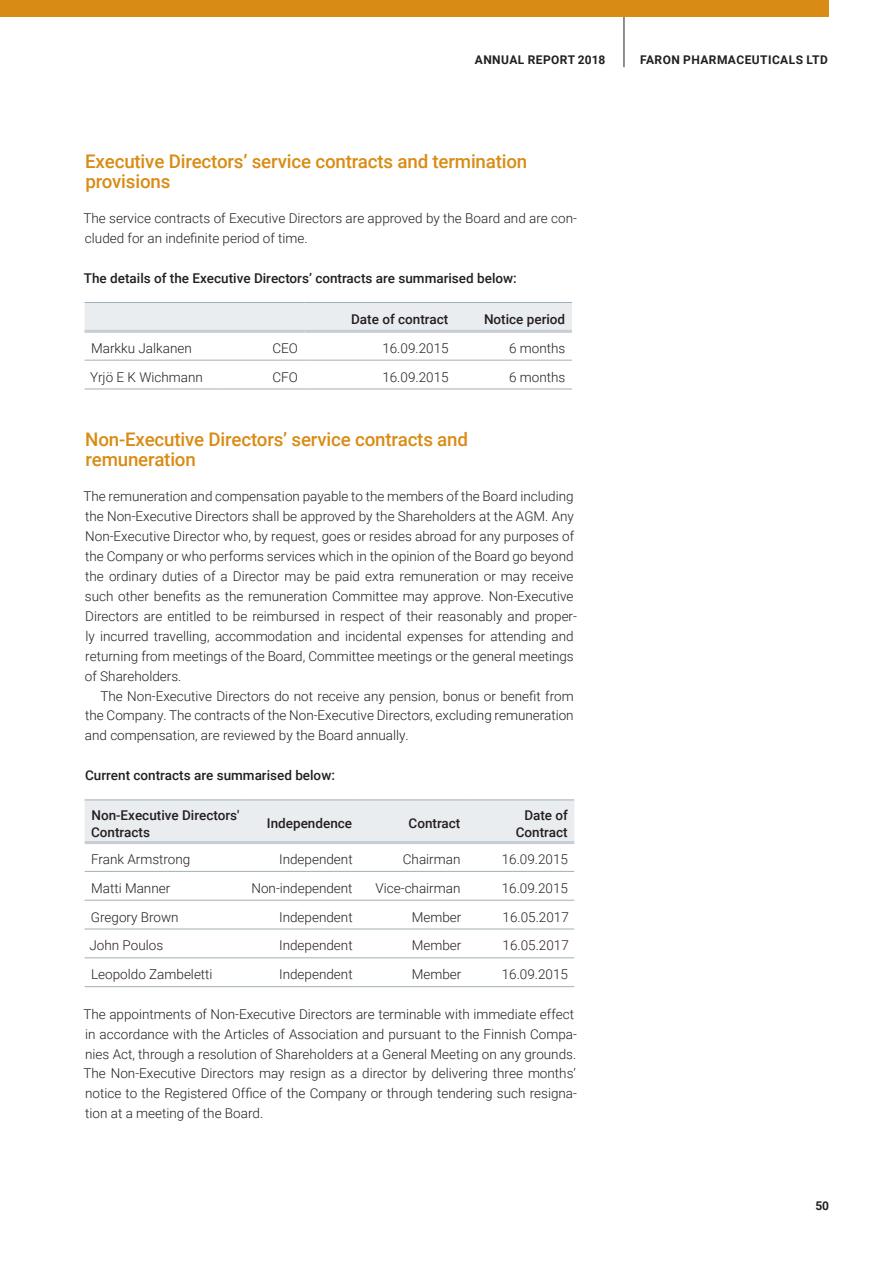
<style>
.page{position:relative;width:893px;height:1263px;background:#fff}
.page>*{position:absolute;margin:0;border:0;box-sizing:border-box;transform-origin:0 0}
.t1{font:500 18.75px/20px "Roboto";letter-spacing:-.01em;color:#d98c15}
.t2{font:300 13.5px/20px "Roboto";color:#231f20}
.t3{font:500 13.5px/16.5px "Roboto";color:#231f20}
.t4{font:700 12px "Roboto";letter-spacing:.035em;color:#231f20}
</style>
<div class="page">
<div style="left:85px;top:303px;width:487px;height:27px;background:#eaedf0"></div>
<hr style="left:85px;top:302px;width:136px;height:1px;background:#a0afb8">
<hr style="left:221px;top:302px;width:83px;height:1px;background:#a0afb8">
<hr style="left:304px;top:302px;width:151px;height:1px;background:#a0afb8">
<hr style="left:455px;top:302px;width:117px;height:1px;background:#a0afb8">
<hr style="left:85px;top:360px;width:136px;height:1px;background:#a0afb8">
<hr style="left:221px;top:360px;width:83px;height:1px;background:#a0afb8">
<hr style="left:304px;top:360px;width:151px;height:1px;background:#a0afb8">
<hr style="left:455px;top:360px;width:117px;height:1px;background:#a0afb8">
<hr style="left:85px;top:389px;width:136px;height:1px;background:#a0afb8">
<hr style="left:221px;top:389px;width:83px;height:1px;background:#a0afb8">
<hr style="left:304px;top:389px;width:151px;height:1px;background:#a0afb8">
<hr style="left:455px;top:389px;width:117px;height:1px;background:#a0afb8">
<hr style="left:85px;top:330px;width:136px;height:3px;background:#c4ced4">
<hr style="left:221px;top:330px;width:83px;height:3px;background:#c4ced4">
<hr style="left:304px;top:330px;width:151px;height:3px;background:#c4ced4">
<hr style="left:455px;top:330px;width:117px;height:3px;background:#c4ced4">
<div style="left:85px;top:800px;width:489px;height:41px;background:#eaedf0"></div>
<hr style="left:85px;top:799px;width:160px;height:1px;background:#a0afb8">
<hr style="left:245px;top:799px;width:114px;height:1px;background:#a0afb8">
<hr style="left:359px;top:799px;width:108px;height:1px;background:#a0afb8">
<hr style="left:467px;top:799px;width:107px;height:1px;background:#a0afb8">
<hr style="left:85px;top:871px;width:160px;height:1px;background:#a0afb8">
<hr style="left:245px;top:871px;width:114px;height:1px;background:#a0afb8">
<hr style="left:359px;top:871px;width:108px;height:1px;background:#a0afb8">
<hr style="left:467px;top:871px;width:107px;height:1px;background:#a0afb8">
<hr style="left:85px;top:900px;width:160px;height:1px;background:#a0afb8">
<hr style="left:245px;top:900px;width:114px;height:1px;background:#a0afb8">
<hr style="left:359px;top:900px;width:108px;height:1px;background:#a0afb8">
<hr style="left:467px;top:900px;width:107px;height:1px;background:#a0afb8">
<hr style="left:85px;top:929px;width:160px;height:1px;background:#a0afb8">
<hr style="left:245px;top:929px;width:114px;height:1px;background:#a0afb8">
<hr style="left:359px;top:929px;width:108px;height:1px;background:#a0afb8">
<hr style="left:467px;top:929px;width:107px;height:1px;background:#a0afb8">
<hr style="left:85px;top:957px;width:160px;height:1px;background:#a0afb8">
<hr style="left:245px;top:957px;width:114px;height:1px;background:#a0afb8">
<hr style="left:359px;top:957px;width:108px;height:1px;background:#a0afb8">
<hr style="left:467px;top:957px;width:107px;height:1px;background:#a0afb8">
<hr style="left:85px;top:986px;width:160px;height:1px;background:#a0afb8">
<hr style="left:245px;top:986px;width:114px;height:1px;background:#a0afb8">
<hr style="left:359px;top:986px;width:108px;height:1px;background:#a0afb8">
<hr style="left:467px;top:986px;width:107px;height:1px;background:#a0afb8">
<hr style="left:85px;top:841px;width:160px;height:3px;background:#c4ced4">
<hr style="left:245px;top:841px;width:114px;height:3px;background:#c4ced4">
<hr style="left:359px;top:841px;width:108px;height:3px;background:#c4ced4">
<hr style="left:467px;top:841px;width:107px;height:3px;background:#c4ced4">
<hr style="left:624px;top:17px;width:1px;height:50px;background:#231f20">
<div style="left:0;top:0;width:829px;height:17px;background:#d98c15"></div>
<p class="t4" style="left:475px;top:51px;width:132px">ANNUAL REPORT 2018</p>
<p class="t4" style="left:640px;top:51px;width:189px">FARON PHARMACEUTICALS LTD</p>
<h1 class="t1" style="left:85px;top:150px;width:444px">Executive Directors’ service contracts and termination provisions</h1>
<p class="t2" style="left:83px;top:208px;width:495px">The service contracts of Executive Directors are approved by the Board and are con&shy;cluded for an indefinite period of time.</p>
<p class="t3" style="left:84px;top:269px;width:434px">The details of the Executive Directors’ contracts are summarised below:</p>
<p class="t3" style="left:351px;top:310px;width:99px">Date of contract</p>
<p class="t3" style="left:484px;top:310px;width:83px">Notice period</p>
<p class="t2" style="left:91px;top:337px;width:102px">Markku Jalkanen</p>
<p class="t2" style="left:272px;top:337px;width:27px">CEO</p>
<p class="t2" style="left:382px;top:337px;width:68px">16.09.2015</p>
<p class="t2" style="left:509px;top:337px;width:58px">6 months</p>
<p class="t2" style="left:90px;top:366px;width:114px">Yrjö E K Wichmann</p>
<p class="t2" style="left:272px;top:366px;width:27px">CFO</p>
<p class="t2" style="left:382px;top:366px;width:68px">16.09.2015</p>
<p class="t2" style="left:509px;top:366px;width:58px">6 months</p>
<h1 class="t1" style="left:85px;top:429px;width:384px">Non-Executive Directors’ service contracts and remuneration</h1>
<p class="t2" style="left:83px;top:486px;width:495px">The remuneration and compensation payable to the members of the Board including the Non-Executive Directors shall be approved by the Shareholders at the AGM. Any Non-Executive Director who, by request, goes or resides abroad for any purposes of the Company or who performs services which in the opinion of the Board go beyond the ordinary duties of a Director may be paid extra remuneration or may receive such other benefits as the remuneration Committee may approve. Non-Executive Directors are entitled to be reimbursed in respect of their reasonably and proper&shy;ly incurred travelling, accommodation and incidental expenses for attending and returning from meetings of the Board, Committee meetings or the general meetings of Shareholders.</p>
<p class="t2" style="left:85px;top:685px;width:490px;text-align:justify;text-indent:15px">The Non-Executive Directors do not receive any pension, bonus or benefit from the Company. The contracts of the Non-Executive Directors, excluding remuneration and compensation, are reviewed by the Board annually.</p>
<p class="t3" style="left:85px;top:766px;width:251px">Current contracts are summarised below:</p>
<p class="t3" style="left:91px;top:806px;width:150px">Non-Executive Directors'<br>Contracts</p>
<p class="t3" style="left:267px;top:815px;width:87px">Independence</p>
<p class="t3" style="left:409px;top:815px;width:53px">Contract</p>
<p class="t3" style="left:516px;top:806px;width:54px;text-align:right">Date of<br>Contract</p>
<p class="t2" style="left:91px;top:849px;width:101px">Frank Armstrong</p>
<p class="t2" style="left:279px;top:849px;width:75px">Independent</p>
<p class="t2" style="left:403px;top:849px;width:59px">Chairman</p>
<p class="t2" style="left:502px;top:849px;width:68px">16.09.2015</p>
<p class="t2" style="left:91px;top:877px;width:81px">Matti Manner</p>
<p class="t2" style="left:252px;top:877px;width:103px">Non-independent</p>
<p class="t2" style="left:376px;top:877px;width:86px">Vice-chairman</p>
<p class="t2" style="left:502px;top:877px;width:68px">16.09.2015</p>
<p class="t2" style="left:91px;top:906px;width:89px">Gregory Brown</p>
<p class="t2" style="left:279px;top:906px;width:75px">Independent</p>
<p class="t2" style="left:412px;top:906px;width:51px">Member</p>
<p class="t2" style="left:503px;top:906px;width:68px">16.05.2017</p>
<p class="t2" style="left:90px;top:935px;width:75px">John Poulos</p>
<p class="t2" style="left:279px;top:935px;width:75px">Independent</p>
<p class="t2" style="left:412px;top:935px;width:51px">Member</p>
<p class="t2" style="left:503px;top:935px;width:68px">16.05.2017</p>
<p class="t2" style="left:91px;top:964px;width:123px">Leopoldo Zambeletti</p>
<p class="t2" style="left:279px;top:964px;width:75px">Independent</p>
<p class="t2" style="left:412px;top:964px;width:51px">Member</p>
<p class="t2" style="left:502px;top:964px;width:68px">16.09.2015</p>
<p class="t2" style="left:83px;top:1003px;width:495px">The appointments of Non-Executive Directors are terminable with immediate effect in accordance with the Articles of Association and pursuant to the Finnish Compa&shy;nies Act, through a resolution of Shareholders at a General Meeting on any grounds.<br>The Non-Executive Directors may resign as a director by delivering three months’ notice to the Registered Office of the Company or through tendering such resigna&shy;tion at a meeting of the Board.</p>
<p class="t4" style="left:815px;top:1197px;width:15px">50</p>
</div>
